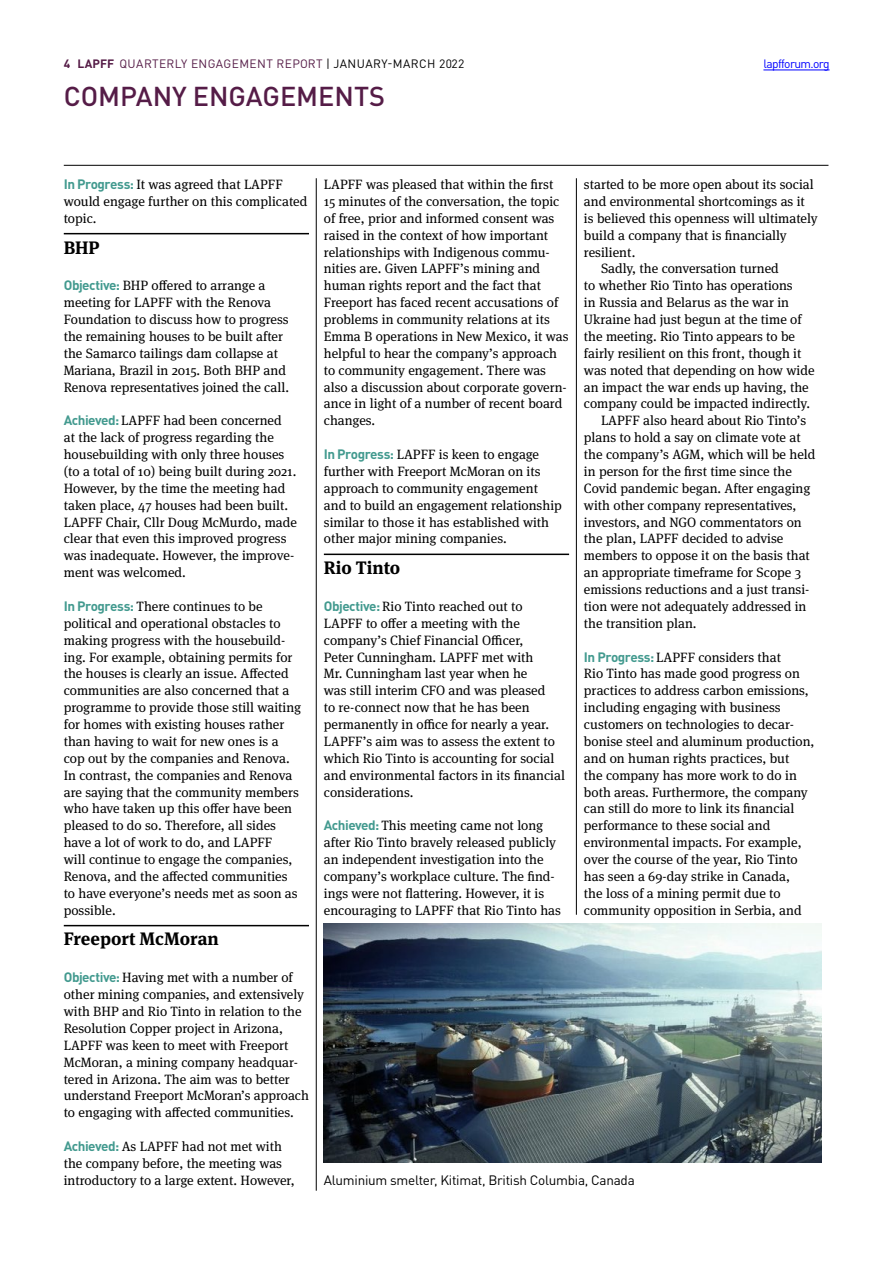
<style>
.page{position:relative;width:893px;height:1263px;background:#fff}
.page>*{position:absolute;margin:0;border:0;box-sizing:border-box;transform-origin:0 0}
.t1{font:500 27px "DINOT";color:#551c47}
.t2{font:700 18px "Meta Serif OT";color:#000}
.t3{font:13.5px/16.8px "Meta Serif OT";color:#000}
.t4{font:13.5px "DINOT";letter-spacing:-.02em;color:#000}
.t5{font:12px "DINOT";letter-spacing:.035em;color:#551c47}
.t6{font:12px "DINOT";letter-spacing:-.05em;color:#00f}
.s1{font-weight:700}
.s2{color:#000}
.s3{font-family:"DIN";font-weight:700;color:#439a8f}
</style>
<div class="page">
<hr style="left:763px;top:70px;width:66px;height:1px;background:#00f">
<hr style="left:64px;top:165px;width:764px;height:1px;background:#000">
<hr style="left:316px;top:178px;width:1px;height:1013px;background:#000">
<hr style="left:576px;top:178px;width:1px;height:737px;background:#000">
<hr style="left:324px;top:554px;width:245px;height:1px;background:#000">
<hr style="left:64px;top:233px;width:245px;height:1px;background:#000">
<hr style="left:64px;top:925px;width:245px;height:1px;background:#000">
<img style="left:324px;top:924px;width:498px;height:238px">
<p class="t5" style="left:64px;top:55px;width:402px"><span class="s1">4 LAPFF</span> QUARTERLY ENGAGEMENT REPORT <span class="s2">| JANUARY-MARCH 2022</span></p>
<p class="t6" style="left:763px;top:55px;width:68px">lapfforum.org</p>
<h1 class="t1" style="left:64px;top:75px;width:323px">COMPANY ENGAGEMENTS</h1>
<p class="t3" style="left:64px;top:176px;width:245px"><span class="s3">In Progress:</span> It was agreed that LAPFF would engage further on this complicated topic.</p>
<h2 class="t2" style="left:64px;top:236px;width:37px">BHP</h2>
<p class="t3" style="left:64px;top:277px;width:227px"><span class="s3">Objective:</span> BHP offered to arrange a meeting for LAPFF with the Renova Foundation to discuss how to progress the remaining houses to be built after the Samarco tailings dam collapse at Mariana, Brazil in 2015. Both BHP and Renova representatives joined the call.</p>
<p class="t3" style="left:64px;top:412px;width:235px"><span class="s3">Achieved:</span> LAPFF had been concerned<br>at the lack of progress regarding the housebuilding with only three houses (to a total of 10) being built during 2021.<br>However, by the time the meeting had taken place, 47 houses had been built.<br>LAPFF Chair, Cllr Doug McMurdo, made clear that even this improved progress was inadequate. However, the improve&shy;ment was welcomed.</p>
<p class="t3" style="left:64px;top:598px;width:239px"><span class="s3">In Progress:</span> There continues to be political and operational obstacles to making progress with the housebuild&shy;ing. For example, obtaining permits for the houses is clearly an issue. Affected communities are also concerned that a programme to provide those still waiting for homes with existing houses rather than having to wait for new ones is a cop out by the companies and Renova.<br>In contrast, the companies and Renova are saying that the community members who have taken up this offer have been pleased to do so. Therefore, all sides have a lot of work to do, and LAPFF<br>will continue to engage the companies, Renova, and the affected communities to have everyone’s needs met as soon as possible.</p>
<h2 class="t2" style="left:64px;top:928px;width:156px">Freeport McMoran</h2>
<p class="t3" style="left:64px;top:969px;width:247px"><span class="s3">Objective:</span> Having met with a number of other mining companies, and extensively with BHP and Rio Tinto in relation to the Resolution Copper project in Arizona, LAPFF was keen to meet with Freeport McMoran, a mining company headquar&shy;tered in Arizona. The aim was to better understand Freeport McMoran’s approach to engaging with affected communities.</p>
<p class="t3" style="left:64px;top:1138px;width:233px"><span class="s3">Achieved:</span> As LAPFF had not met with the company before, the meeting was introductory to a large extent. However,</p>
<p class="t3" style="left:324px;top:176px;width:246px">LAPFF was pleased that within the first<br>15 minutes of the conversation, the topic of free, prior and informed consent was raised in the context of how important relationships with Indigenous commu&shy;nities are. Given LAPFF’s mining and human rights report and the fact that Freeport has faced recent accusations of problems in community relations at its Emma B operations in New Mexico, it was helpful to hear the company’s approach to community engagement. There was also a discussion about corporate govern&shy;ance in light of a number of recent board changes.</p>
<p class="t3" style="left:324px;top:446px;width:239px"><span class="s3">In Progress:</span> LAPFF is keen to engage further with Freeport McMoran on its approach to community engagement and to build an engagement relationship similar to those it has established with other major mining companies.</p>
<h2 class="t2" style="left:324px;top:557px;width:78px">Rio Tinto</h2>
<p class="t3" style="left:324px;top:598px;width:243px"><span class="s3">Objective:</span> Rio Tinto reached out to<br>LAPFF to offer a meeting with the company’s Chief Financial Officer,<br>Peter Cunningham. LAPFF met with<br>Mr. Cunningham last year when he<br>was still interim CFO and was pleased<br>to re-connect now that he has been permanently in office for nearly a year.<br>LAPFF’s aim was to assess the extent to which Rio Tinto is accounting for social and environmental factors in its financial considerations.</p>
<p class="t3" style="left:324px;top:817px;width:239px"><span class="s3">Achieved:</span> This meeting came not long after Rio Tinto bravely released publicly an independent investigation into the company’s workplace culture. The find&shy;ings were not flattering. However, it is encouraging to LAPFF that Rio Tinto has</p>
<p class="t3" style="left:584px;top:176px;width:231px">started to be more open about its social</p>
<p class="t3" style="left:584px;top:193px;width:222px">and environmental shortcomings as it</p>
<p class="t3" style="left:584px;top:210px;width:235px">is believed this openness will ultimately</p>
<p class="t3" style="left:584px;top:227px;width:204px">build a company that is financially</p>
<p class="t3" style="left:584px;top:244px;width:53px">resilient.</p>
<p class="t3" style="left:601px;top:261px;width:179px">Sadly, the conversation turned</p>
<p class="t3" style="left:584px;top:277px;width:210px">to whether Rio Tinto has operations</p>
<p class="t3" style="left:584px;top:294px;width:207px">in Russia and Belarus as the war in</p>
<p class="t3" style="left:584px;top:311px;width:219px">Ukraine had just begun at the time of</p>
<p class="t3" style="left:584px;top:328px;width:213px">the meeting. Rio Tinto appears to be</p>
<p class="t3" style="left:584px;top:345px;width:219px">fairly resilient on this front, though it</p>
<p class="t3" style="left:584px;top:362px;width:232px">was noted that depending on how wide</p>
<p class="t3" style="left:584px;top:379px;width:226px">an impact the war ends up having, the</p>
<p class="t3" style="left:584px;top:396px;width:228px">company could be impacted indirectly.</p>
<p class="t3" style="left:601px;top:412px;width:207px">LAPFF also heard about Rio Tinto’s</p>
<p class="t3" style="left:584px;top:429px;width:218px">plans to hold a say on climate vote at</p>
<p class="t3" style="left:584px;top:446px;width:233px">the company’s AGM, which will be held</p>
<p class="t3" style="left:584px;top:463px;width:209px">in person for the first time since the</p>
<p class="t3" style="left:584px;top:480px;width:228px">Covid pandemic began. After engaging</p>
<p class="t3" style="left:584px;top:497px;width:214px">with other company representatives,</p>
<p class="t3" style="left:584px;top:514px;width:219px">investors, and NGO commentators on</p>
<p class="t3" style="left:584px;top:531px;width:201px">the plan, LAPFF decided to advise</p>
<p class="t3" style="left:584px;top:547px;width:227px">members to oppose it on the basis that</p>
<p class="t3" style="left:584px;top:564px;width:219px">an appropriate timeframe for Scope 3</p>
<p class="t3" style="left:584px;top:581px;width:227px">emissions reductions and a just transi-</p>
<p class="t3" style="left:584px;top:598px;width:224px">tion were not adequately addressed in</p>
<p class="t3" style="left:584px;top:615px;width:114px">the transition plan.</p>
<p class="t3" style="left:584px;top:649px;width:232px"><span class="s3">In Progress:</span> LAPFF considers that<br>Rio Tinto has made good progress on practices to address carbon emissions, including engaging with business customers on technologies to decar&shy;bonise steel and aluminum production, and on human rights practices, but<br>the company has more work to do in both areas. Furthermore, the company can still do more to link its financial performance to these social and environmental impacts. For example, over the course of the year, Rio Tinto has seen a 69-day strike in Canada,<br>the loss of a mining permit due to community opposition in Serbia, and</p>
<p class="t4" style="left:324px;top:1169px;width:312px">Aluminium smelter, Kitimat, British Columbia, Canada</p>
</div>
